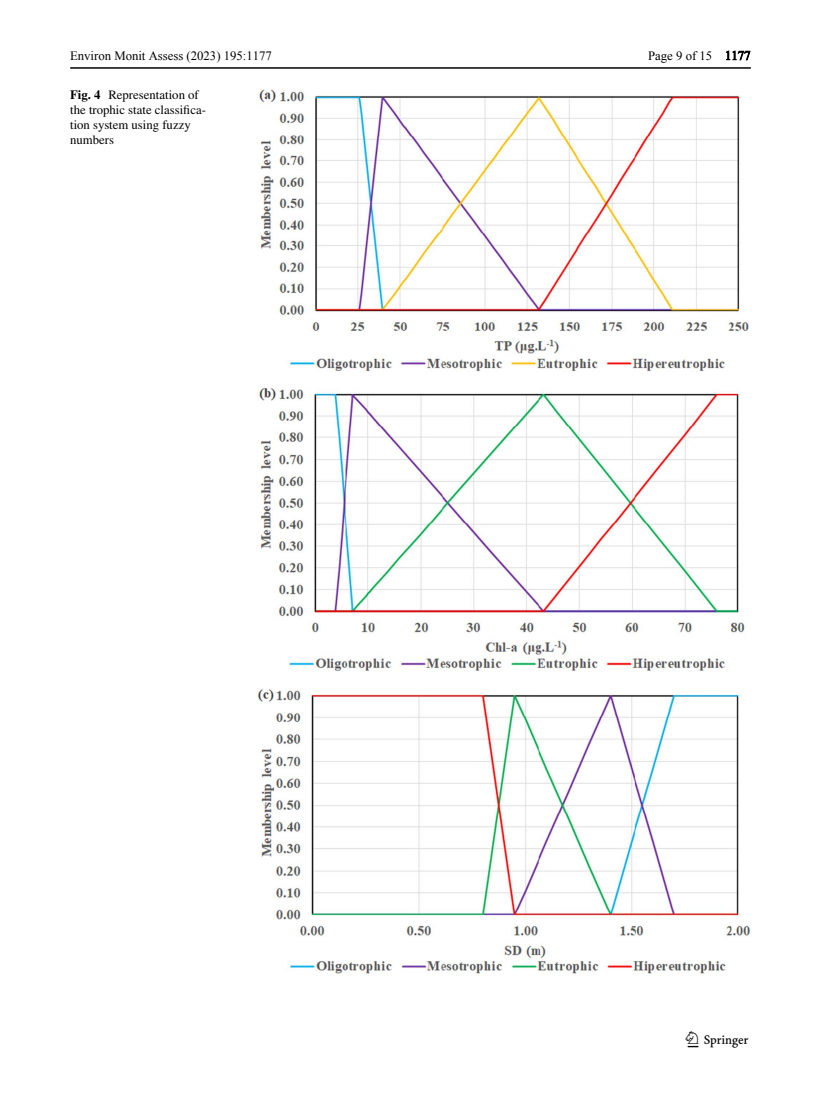
<style>
.page{position:relative;width:821px;height:1106px;background:#fff}
.page>*{position:absolute;margin:0;border:0;box-sizing:border-box;transform-origin:0 0}
.t1{font:22.5px "Springnew Regular 3";color:#000}
.t2{font:12.75px/15px "STIX";color:#000}
.t3{font:12.75px "Times New Roman";color:#000}
.s1{font-weight:700}
</style>
<div class="page">
<hr style="left:70px;top:67px;width:680px;height:2px;background:#000">
<img style="left:257px;top:89px;width:493px;height:884px">
<p class="t3" style="left:70px;top:51px;width:203px">Environ Monit Assess (2023) 195:1177</p>
<p class="t2" style="left:70px;top:88px;width:137px"><span class="s1">Fig. 4</span> Representation of the trophic state classifica&shy;tion system using fuzzy numbers</p>
<p class="t3" style="left:648px;top:51px;width:104px">Page 9 of 15 1177</p>
<h1 class="t1" style="left:687px;top:1031px;width:62px">1 3</h1>
</div>
